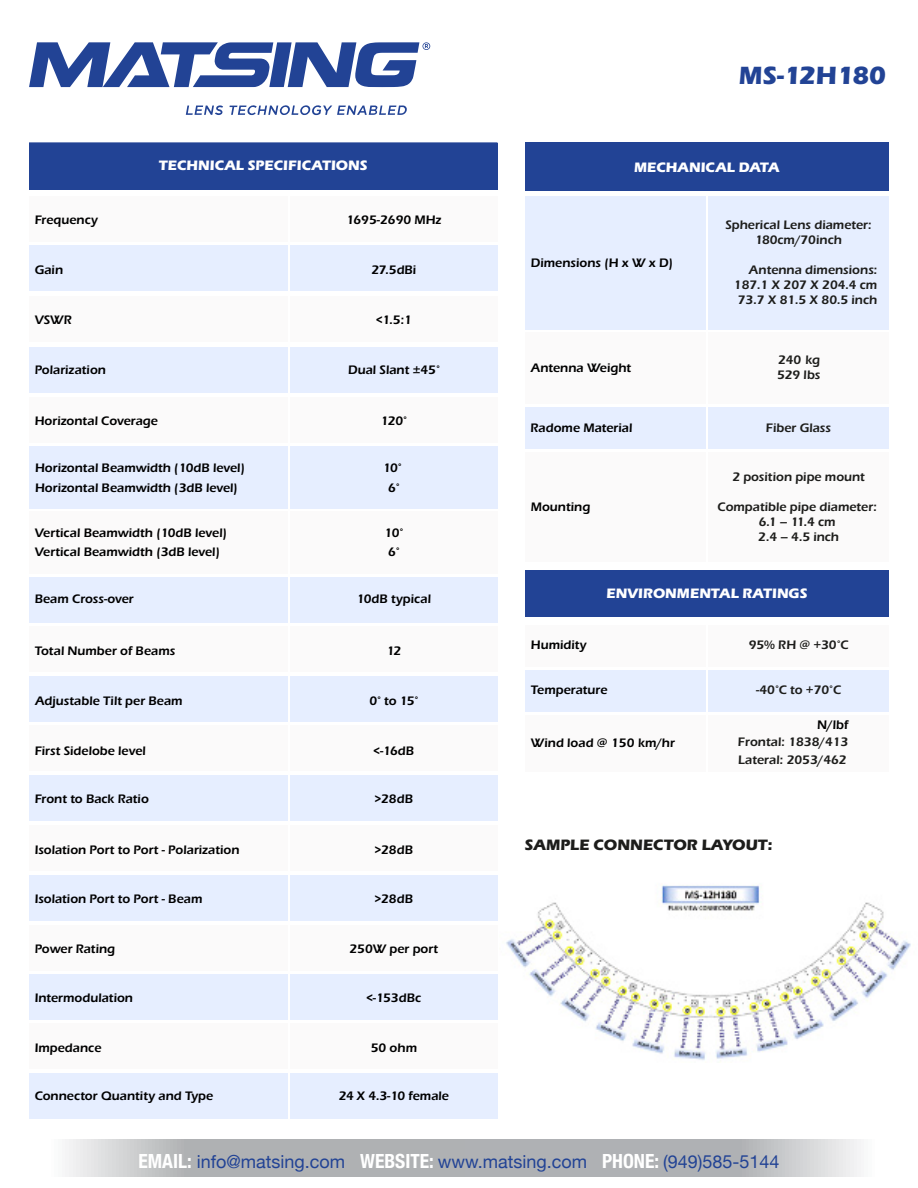
<style>
.page{position:relative;width:918px;height:1188px;background:#fff}
.page>*{position:absolute;margin:0;border:0;box-sizing:border-box;transform-origin:0 0}
.t1{font:700 25.8px "Marta";color:#224395}
.t2{font:18px "Helvetica Neue";color:#224395}
.t3{font:700 15.6px "Marta";color:#1d1d1b}
.t4{font:700 14.1px "Marta";color:#fff}
.t5{font:600 12.75px/19.8px "Marta";color:#000}
.t6{font:600 12.75px/15px "Marta";color:#1d1d1b;text-align:center}
.t7{font:12.75px "Eras Demi ITC";color:#000}
.s1{font-weight:700;font-stretch:condensed;font-size:19.5px;color:#fff}
</style>
<div class="page">
<svg style="left:230px;top:105px;width:177px;height:10px"></svg>
<svg style="left:186px;top:105px;width:37px;height:10px"></svg>
<svg style="left:29px;top:42px;width:401px;height:45px"></svg>
<div style="left:29px;top:143px;width:468px;height:47px;background:#224395"></div>
<div style="left:290px;top:196px;width:207px;height:46px;background:#fbfafa"></div>
<div style="left:29px;top:196px;width:258px;height:46px;background:#fbfafa"></div>
<div style="left:290px;top:246px;width:207px;height:45px;background:#e6eeff"></div>
<div style="left:29px;top:246px;width:258px;height:45px;background:#e6eeff"></div>
<div style="left:290px;top:296px;width:207px;height:46px;background:#fbfafa"></div>
<div style="left:29px;top:296px;width:258px;height:46px;background:#fbfafa"></div>
<div style="left:290px;top:347px;width:207px;height:46px;background:#e6eeff"></div>
<div style="left:29px;top:347px;width:258px;height:46px;background:#e6eeff"></div>
<div style="left:290px;top:446px;width:207px;height:62px;background:#e6eeff"></div>
<div style="left:29px;top:446px;width:258px;height:62px;background:#e6eeff"></div>
<div style="left:290px;top:397px;width:207px;height:46px;background:#fbfafa"></div>
<div style="left:29px;top:397px;width:258px;height:46px;background:#fbfafa"></div>
<div style="left:290px;top:577px;width:207px;height:45px;background:#e6eeff"></div>
<div style="left:29px;top:577px;width:258px;height:45px;background:#e6eeff"></div>
<div style="left:290px;top:511px;width:207px;height:62px;background:#fbfafa"></div>
<div style="left:29px;top:511px;width:258px;height:62px;background:#fbfafa"></div>
<div style="left:290px;top:775px;width:207px;height:45px;background:#e6eeff"></div>
<div style="left:29px;top:775px;width:258px;height:45px;background:#e6eeff"></div>
<div style="left:290px;top:875px;width:207px;height:46px;background:#e6eeff"></div>
<div style="left:29px;top:875px;width:258px;height:46px;background:#e6eeff"></div>
<div style="left:290px;top:974px;width:207px;height:46px;background:#e6eeff"></div>
<div style="left:29px;top:974px;width:258px;height:46px;background:#e6eeff"></div>
<div style="left:290px;top:1073px;width:207px;height:46px;background:#e6eeff"></div>
<div style="left:29px;top:1073px;width:258px;height:46px;background:#e6eeff"></div>
<div style="left:290px;top:626px;width:207px;height:46px;background:#fbfafa"></div>
<div style="left:29px;top:626px;width:258px;height:46px;background:#fbfafa"></div>
<div style="left:290px;top:676px;width:207px;height:46px;background:#e6eeff"></div>
<div style="left:29px;top:676px;width:258px;height:46px;background:#e6eeff"></div>
<div style="left:290px;top:725px;width:207px;height:46px;background:#fbfafa"></div>
<div style="left:29px;top:725px;width:258px;height:46px;background:#fbfafa"></div>
<div style="left:290px;top:825px;width:207px;height:46px;background:#fbfafa"></div>
<div style="left:29px;top:825px;width:258px;height:46px;background:#fbfafa"></div>
<div style="left:290px;top:925px;width:207px;height:45px;background:#fbfafa"></div>
<div style="left:29px;top:925px;width:258px;height:45px;background:#fbfafa"></div>
<div style="left:290px;top:1024px;width:207px;height:45px;background:#fbfafa"></div>
<div style="left:29px;top:1024px;width:258px;height:45px;background:#fbfafa"></div>
<div style="left:29px;top:142px;width:469px;height:47px;background:#224395"></div>
<div style="left:525px;top:142px;width:364px;height:47px;background:#224395"></div>
<div style="left:525px;top:333px;width:181px;height:71px;background:#fbfafa"></div>
<div style="left:708px;top:333px;width:181px;height:71px;background:#fbfafa"></div>
<div style="left:525px;top:197px;width:181px;height:133px;background:#e6eeff"></div>
<div style="left:708px;top:197px;width:181px;height:133px;background:#e6eeff"></div>
<div style="left:525px;top:407px;width:180px;height:42px;background:#e6eeff"></div>
<div style="left:708px;top:407px;width:181px;height:42px;background:#e6eeff"></div>
<div style="left:525px;top:452px;width:181px;height:110px;background:#fbfafa"></div>
<div style="left:708px;top:452px;width:181px;height:110px;background:#fbfafa"></div>
<div style="left:525px;top:625px;width:181px;height:42px;background:#fbfafa"></div>
<div style="left:708px;top:625px;width:181px;height:42px;background:#fbfafa"></div>
<div style="left:525px;top:670px;width:181px;height:42px;background:#e6eeff"></div>
<div style="left:708px;top:670px;width:181px;height:42px;background:#e6eeff"></div>
<div style="left:525px;top:715px;width:181px;height:57px;background:#fbfafa"></div>
<div style="left:708px;top:715px;width:181px;height:57px;background:#fbfafa"></div>
<div style="left:525px;top:570px;width:364px;height:47px;background:#224395"></div>
<svg style="left:65px;top:1140px;width:796px;height:37px;background:#b9bbbd"></svg>
<img style="left:506px;top:885px;width:405px;height:175px">
<div style="left:525px;top:144px;width:364px;height:47px;background:#224395"></div>
<p class="t4" style="left:159px;top:157px;width:210px">TECHNICAL SPECIFICATIONS</p>
<p class="t4" style="left:119px;top:158px;width:290px">TECHNICAL SPECIFICATIONS PER BEAM</p>
<p class="t5" style="left:35px;top:210px;width:65px">Frequency</p>
<p class="t5" style="left:347px;top:210px;width:97px">1695-2690 MHz</p>
<p class="t5" style="left:35px;top:260px;width:30px">Gain</p>
<p class="t5" style="left:372px;top:260px;width:46px">27.5dBi</p>
<p class="t5" style="left:35px;top:310px;width:39px">VSWR</p>
<p class="t5" style="left:376px;top:310px;width:37px">&lt;1.5:1</p>
<p class="t5" style="left:35px;top:360px;width:73px">Polarization</p>
<p class="t5" style="left:348px;top:360px;width:93px">Dual Slant ±45°</p>
<p class="t5" style="left:35px;top:411px;width:125px">Horizontal Coverage</p>
<p class="t5" style="left:381px;top:411px;width:28px">120°</p>
<p class="t5" style="left:35px;top:458px;width:211px">Horizontal Beamwidth (10dB level)<br>Horizontal Beamwidth (3dB level)</p>
<p class="t5" style="left:383px;top:458px;width:20px;text-align:center">10°<br>6°</p>
<p class="t5" style="left:35px;top:523px;width:194px">Vertical Beamwidth (10dB level)<br>Vertical Beamwidth (3dB level)</p>
<p class="t5" style="left:385px;top:523px;width:20px">10°<br>6°</p>
<p class="t5" style="left:35px;top:589px;width:101px">Beam Cross-over</p>
<p class="t5" style="left:357px;top:589px;width:76px">10dB typical</p>
<p class="t5" style="left:35px;top:641px;width:142px">Total Number of Beams</p>
<p class="t5" style="left:387px;top:641px;width:16px">12</p>
<p class="t5" style="left:35px;top:691px;width:149px">Adjustable Tilt per Beam</p>
<p class="t5" style="left:370px;top:691px;width:50px">0° to 15°</p>
<p class="t5" style="left:35px;top:741px;width:113px">First Sidelobe level</p>
<p class="t5" style="left:374px;top:741px;width:42px">&lt;-16dB</p>
<p class="t5" style="left:35px;top:789px;width:116px">Front to Back Ratio</p>
<p class="t5" style="left:375px;top:789px;width:40px">&gt;28dB</p>
<p class="t5" style="left:35px;top:840px;width:206px">Isolation Port to Port - Polarization</p>
<p class="t5" style="left:375px;top:840px;width:40px">&gt;28dB</p>
<p class="t5" style="left:35px;top:889px;width:169px">Isolation Port to Port - Beam</p>
<p class="t5" style="left:375px;top:889px;width:40px">&gt;28dB</p>
<p class="t5" style="left:35px;top:939px;width:82px">Power Rating</p>
<p class="t5" style="left:350px;top:939px;width:90px">250W per port</p>
<p class="t5" style="left:35px;top:988px;width:100px">Intermodulation</p>
<p class="t5" style="left:367px;top:988px;width:56px">&lt;-153dBc</p>
<p class="t5" style="left:35px;top:1038px;width:69px">Impedance</p>
<p class="t5" style="left:371px;top:1038px;width:48px">50 ohm</p>
<p class="t5" style="left:35px;top:1086px;width:180px">Connector Quantity and Type</p>
<p class="t5" style="left:339px;top:1086px;width:112px">24 X 4.3-10 female</p>
<h1 class="t1" style="left:739px;top:60px;width:149px">MS-12H180</h1>
<p class="t4" style="left:634px;top:159px;width:147px">MECHANICAL DATA</p>
<p class="t5" style="left:531px;top:253px;width:144px">Dimensions (H x W x D)</p>
<p class="t5" style="left:531px;top:358px;width:102px">Antenna Weight</p>
<p class="t6" style="left:725px;top:218px;width:148px">Spherical Lens diameter:<br>180cm/70inch</p>
<p class="t6" style="left:734px;top:263px;width:145px;text-align:right">Antenna dimensions:<br>187.1 X 207 X 204.4 cm<br>73.7 X 81.5 X 80.5 inch</p>
<p class="t6" style="left:777px;top:353px;width:45px;text-align:left">240 kg<br>529 lbs</p>
<p class="t5" style="left:531px;top:418px;width:103px">Radome Material</p>
<p class="t6" style="left:766px;top:420px;width:67px">Fiber Glass</p>
<p class="t5" style="left:531px;top:497px;width:61px">Mounting</p>
<p class="t6" style="left:732px;top:469px;width:134px">2 position pipe mount</p>
<p class="t6" style="left:718px;top:499px;width:161px">Compatible pipe diameter:<br>6.1 – 11.4 cm<br>2.4 – 4.5 inch</p>
<p class="t4" style="left:607px;top:585px;width:202px">ENVIRONMENTAL RATINGS</p>
<p class="t5" style="left:531px;top:635px;width:57px">Humidity</p>
<p class="t5" style="left:531px;top:680px;width:78px">Temperature</p>
<p class="t5" style="left:531px;top:733px;width:146px">Wind load @ 150 km/hr</p>
<p class="t6" style="left:749px;top:638px;width:102px">95% RH @ +30°C</p>
<p class="t6" style="left:756px;top:683px;width:87px">-40°C to +70°C</p>
<p class="t7" style="left:817px;top:718px;width:33px">N/lbf</p>
<p class="t6" style="left:738px;top:733px;width:112px;line-height:18px;text-align:left">Frontal: 1838/413<br>Lateral: 2053/462</p>
<p class="t3" style="left:525px;top:835px;width:249px">SAMPLE CONNECTOR LAYOUT:</p>
<h2 class="t2" style="left:138px;top:1148px;width:643px"><span class="s1">EMAIL:</span> info@matsing.com <span class="s1">WEBSITE:</span> www.matsing.com <span class="s1">PHONE:</span> (949)585-5144</h2>
</div>
